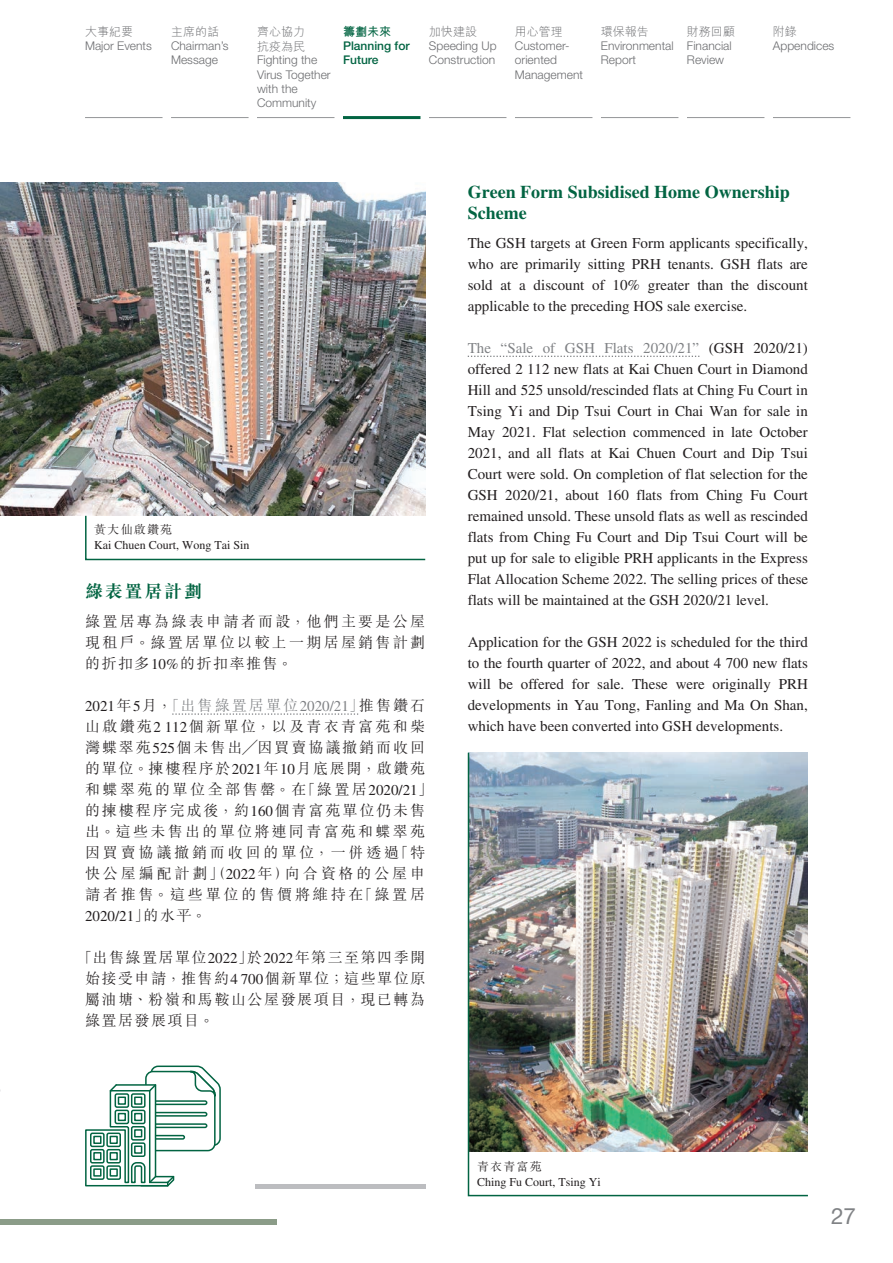
<style>
.page{position:relative;width:893px;height:1263px;background:#fff}
.page>*{position:absolute;margin:0;border:0;box-sizing:border-box;transform-origin:0 0}
.t1{font:22.5px "Helvetica Neue LT Std";color:#808285}
.t2{font:700 18px/21px "Times LT Std";color:#026442}
.t3{font:700 18px "M Sung HK";letter-spacing:.1em;color:#026442}
.t4{font:15px/21px "Times LT Std";color:#231f20;text-align:justify}
.t5{font:300 15px/21px "M Sung HK";letter-spacing:.155em;color:#231f20;text-align:justify}
.t6{font:300 12px/14.4px "Helvetica Neue LT Std";color:#6c6d70}
.t7{font:12px/15px "Times LT Std";color:#231f20}
.t8{font:300 12px/14.4px "M Hei HK";color:#6c6d70}
.t9{font:500 12px/14.4px "Helvetica Neue LT Std";color:#026442}
.t10{font:700 12px "M Hei HK";color:#026442}
.s1{font-family:"M Sung HK";font-weight:300}
.s2{font-family:"Times LT Std";font-weight:400}
.s3{color:#808285}
.s4{font-family:"Times LT Std";font-weight:400;color:#808285}
</style>
<div class="page">
<hr style="left:85px;top:117px;width:78px;height:1px;background:#939598">
<hr style="left:171px;top:117px;width:78px;height:1px;background:#939598">
<hr style="left:257px;top:117px;width:77px;height:1px;background:#939598">
<hr style="left:343px;top:116px;width:77px;height:3px;background:#026442">
<hr style="left:429px;top:117px;width:77px;height:1px;background:#939598">
<hr style="left:515px;top:117px;width:77px;height:1px;background:#939598">
<hr style="left:687px;top:117px;width:77px;height:1px;background:#939598">
<hr style="left:773px;top:117px;width:77px;height:1px;background:#939598">
<hr style="left:601px;top:117px;width:77px;height:1px;background:#939598">
<svg style="left:468px;top:356px;width:231px;height:1px"></svg>
<img style="left:467px;top:752px;width:341px;height:445px">
<img style="left:0;top:183px;width:425px;height:333px">
<svg style="left:172px;top:713px;width:186px;height:2px"></svg>
<div style="left:0;top:1219px;width:276px;height:5px;background:#8b9c88"></div>
<hr style="left:255px;top:1185px;width:170px;height:4px;background:#bcbdc0">
<svg style="left:84px;top:514px;width:342px;height:47px"></svg>
<svg style="left:85px;top:1065px;width:136px;height:122px"></svg>
<p class="t8" style="left:85px;top:24px;width:49px">大事紀要</p>
<p class="t6" style="left:85px;top:38px;width:68px">Major Events</p>
<p class="t8" style="left:171px;top:24px;width:49px">主席的話</p>
<p class="t6" style="left:171px;top:38px;width:59px">Chairman’s<br>Message</p>
<p class="t8" style="left:257px;top:24px;width:49px">齊心協力抗疫為民</p>
<p class="t6" style="left:257px;top:53px;width:75px">Fighting the<br>Virus Together with the<br>Community</p>
<p class="t10" style="left:343px;top:23px;width:49px">籌劃未來</p>
<p class="t9" style="left:343px;top:38px;width:68px">Planning for<br>Future</p>
<p class="t8" style="left:429px;top:24px;width:49px">加快建設</p>
<p class="t6" style="left:429px;top:38px;width:69px">Speeding Up<br>Construction</p>
<p class="t8" style="left:515px;top:24px;width:49px">用心管理</p>
<p class="t6" style="left:515px;top:38px;width:70px">Customer&shy;oriented<br>Management</p>
<p class="t8" style="left:601px;top:24px;width:49px">環保報告</p>
<p class="t6" style="left:601px;top:38px;width:74px">Environmental<br>Report</p>
<p class="t8" style="left:687px;top:24px;width:49px">財務回顧</p>
<p class="t6" style="left:687px;top:38px;width:46px">Financial<br>Review</p>
<p class="t8" style="left:773px;top:24px;width:25px">附錄</p>
<p class="t6" style="left:773px;top:38px;width:63px">Appendices</p>
<p class="t7" style="left:94px;top:523px;width:157px"><span class="s1">黃大仙啟鑽苑<br></span>Kai Chuen Court, Wong Tai Sin</p>
<p class="t3" style="left:85px;top:582px;width:118px">綠表置居計劃</p>
<p class="t5" style="left:85px;top:610px;width:342px">綠置居專為綠表申請者而設，他們主要是公屋現租戶。綠置居單位以較上一期居屋銷售計劃的折扣多<span class="s2">10%</span>的折扣率推售。</p>
<p class="t5" style="left:85px;top:694px;width:349px;text-align:left"><span class="s2">2021</span>年<span class="s2">5</span>月，<span class="s3">「出售綠置居單位</span><span class="s4">2020/21</span><span class="s3">」</span>推售鑽石山啟鑽苑<span class="s2">2 112</span>個新單位，以及青衣青富苑和柴灣蝶翠苑<span class="s2">525</span>個未售出╱因買賣協議撤銷而收回的單位。揀樓程序於<span class="s2">2021</span>年<span class="s2">10</span>月底展開，啟鑽苑和蝶翠苑的單位全部售罄。在「綠置居<span class="s2">2020/21</span>」的揀樓程序完成後，約<span class="s2">160</span>個青富苑單位仍未售出。這些未售出的單位將連同青富苑和蝶翠苑因買賣協議撤銷而收回的單位，一併透過「特快公屋編配計劃」（<span class="s2">2022</span>年）向合資格的公屋申請者推售。這些單位的售價將維持在「綠置居<br><span class="s2">2020/21</span>」的水平。</p>
<p class="t5" style="left:85px;top:946px;width:342px;text-indent:-8px">「出售綠置居單位<span class="s2">2022</span>」於<span class="s2">2022</span>年第三至第四季開始接受申請，推售約<span class="s2">4 700</span>個新單位；這些單位原屬油塘、粉嶺和馬鞍山公屋發展項目，現已轉為綠置居發展項目。</p>
<p class="t2" style="left:468px;top:181px;width:324px">Green Form Subsidised Home Ownership<br>Scheme</p>
<p class="t4" style="left:468px;top:233px;width:342px">The GSH targets at Green Form applicants specifically, who are primarily sitting PRH tenants. GSH flats are sold at a discount of 10% greater than the discount applicable to the preceding HOS sale exercise.</p>
<p class="t4" style="left:468px;top:338px;width:342px"><span class="s3">The “Sale of GSH Flats 2020/21”</span> (GSH 2020/21) offered 2 112 new flats at Kai Chuen Court in Diamond Hill and 525 unsold/rescinded flats at Ching Fu Court in Tsing Yi and Dip Tsui Court in Chai Wan for sale in May 2021. Flat selection commenced in late October 2021, and all flats at Kai Chuen Court and Dip Tsui Court were sold. On completion of flat selection for the GSH 2020/21, about 160 flats from Ching Fu Court remained unsold. These unsold flats as well as rescinded flats from Ching Fu Court and Dip Tsui Court will be put up for sale to eligible PRH applicants in the Express Flat Allocation Scheme 2022. The selling prices of these flats will be maintained at the GSH 2020/21 level.</p>
<p class="t4" style="left:468px;top:632px;width:342px">Application for the GSH 2022 is scheduled for the third to the fourth quarter of 2022, and about 4 700 new flats will be offered for sale. These were originally PRH developments in Yau Tong, Fanling and Ma On Shan, which have been converted into GSH developments.</p>
<p class="t7" style="left:477px;top:1159px;width:125px"><span class="s1">青衣青富苑<br></span>Ching Fu Court, Tsing Yi</p>
<h1 class="t1" style="left:831px;top:1202px;width:27px">27</h1>
</div>
